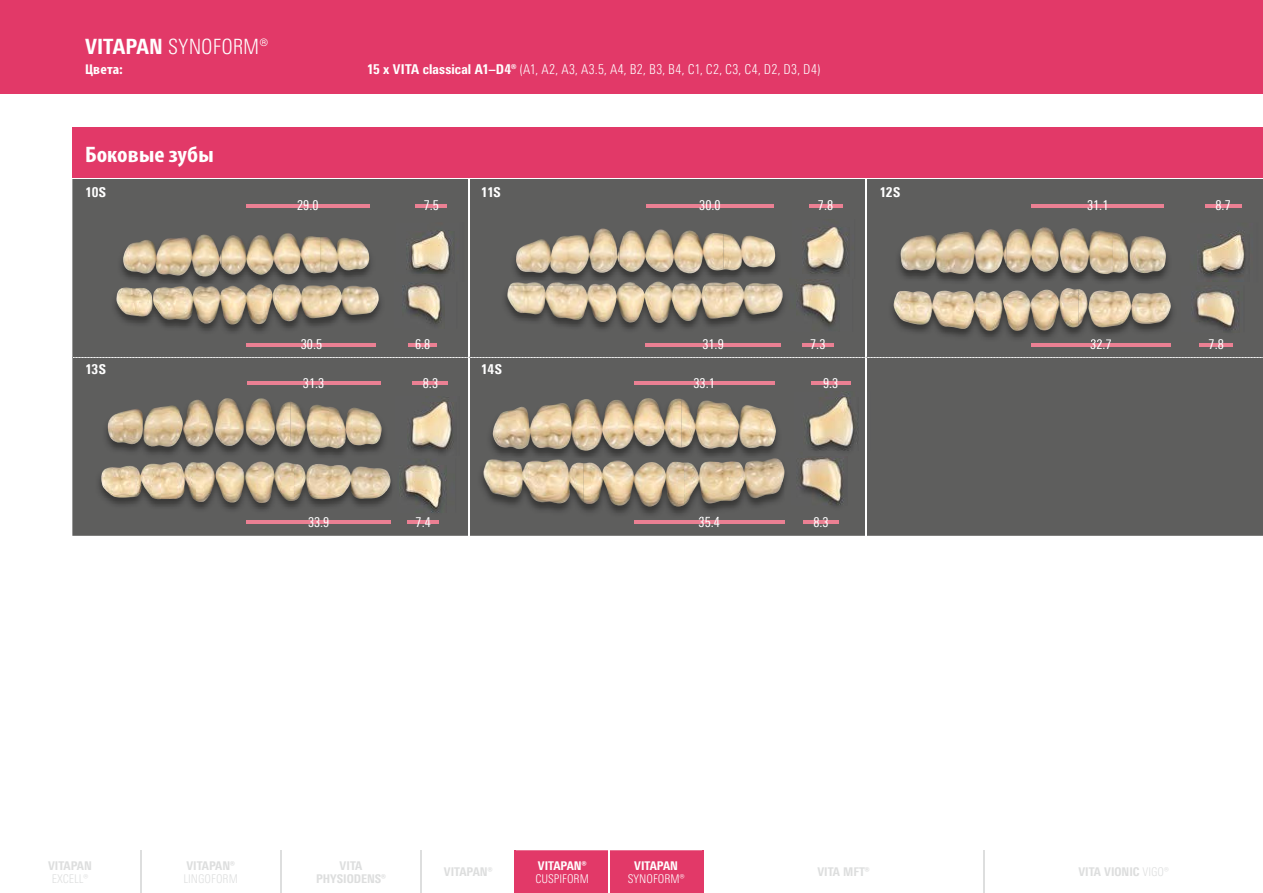
<style>
.page{position:relative;width:1263px;height:893px;background:#fff}
.page>*{position:absolute;margin:0;border:0;box-sizing:border-box;transform-origin:0 0}
.t1{font:700 condensed 22.5px "Myriad Pro";letter-spacing:.005em;color:#fff;scale:1.08 1}
.t2{font:300 condensed 21px "Univers Next Pro";letter-spacing:-.005em;color:#fff}
.t3{font:700 condensed 14.25px "Myriad Pro";letter-spacing:.01em;color:#fff;scale:1.08 1}
.t4{font:condensed 13.5px "Univers Next Pro";color:#fff}
.t5{font:300 condensed 13.5px "Univers Next Pro";letter-spacing:.03em;color:#fff}
.t6{font:800 condensed 13.5px "Univers Next Pro";letter-spacing:-.01em;color:#fff}
.t7{font:800 condensed 12px/13.2px "Univers Next Pro";color:#dddede;text-align:center}
.t8{font:300 condensed 12px "Univers Next Pro";color:#fff}
.t9{font:300 condensed 12px "Univers Next Pro";color:#dddede}
.t10{font:800 condensed 12px "Univers Next Pro";color:#fff}
.s1{font-weight:800}
.s2{font-weight:300}
</style>
<div class="page">
<div style="left:72px;top:128px;width:1191px;height:51px;background:#e23968"></div>
<div style="left:72px;top:179px;width:1191px;height:357px;background:#5e5e5d"></div>
<hr style="left:72px;top:178px;width:397px;height:1px;background:#fff">
<hr style="left:469px;top:178px;width:397px;height:1px;background:#fff">
<hr style="left:866px;top:178px;width:397px;height:1px;background:#fff">
<hr style="left:468px;top:179px;width:2px;height:178px;background:#fff">
<hr style="left:865px;top:179px;width:2px;height:178px;background:#fff">
<hr style="left:865px;top:358px;width:2px;height:178px;background:#fff">
<hr style="left:468px;top:358px;width:2px;height:178px;background:#fff">
<svg style="left:72px;top:357px;width:1191px;height:1px"></svg>
<div style="left:0;top:0;width:1263px;height:94px;background:#e23968"></div>
<hr style="left:246px;top:204px;width:123px;height:4px;background:#eb8093">
<hr style="left:247px;top:382px;width:133px;height:3px;background:#eb8093">
<hr style="left:634px;top:382px;width:141px;height:3px;background:#eb8093">
<hr style="left:1032px;top:204px;width:132px;height:4px;background:#eb8093">
<hr style="left:646px;top:204px;width:128px;height:4px;background:#eb8093">
<hr style="left:415px;top:204px;width:32px;height:4px;background:#eb8093">
<hr style="left:413px;top:382px;width:35px;height:3px;background:#eb8093">
<hr style="left:811px;top:382px;width:39px;height:3px;background:#eb8093">
<hr style="left:1205px;top:204px;width:37px;height:4px;background:#eb8093">
<hr style="left:809px;top:204px;width:33px;height:3px;background:#eb8093">
<hr style="left:247px;top:343px;width:129px;height:3px;background:#eb8093">
<hr style="left:247px;top:521px;width:144px;height:3px;background:#eb8093">
<hr style="left:634px;top:521px;width:151px;height:3px;background:#eb8093">
<hr style="left:1031px;top:343px;width:139px;height:3px;background:#eb8093">
<hr style="left:645px;top:343px;width:136px;height:3px;background:#eb8093">
<hr style="left:408px;top:343px;width:29px;height:3px;background:#eb8093">
<hr style="left:407px;top:521px;width:32px;height:3px;background:#eb8093">
<hr style="left:803px;top:521px;width:36px;height:3px;background:#eb8093">
<hr style="left:1199px;top:343px;width:34px;height:3px;background:#eb8093">
<hr style="left:802px;top:343px;width:31px;height:3px;background:#eb8093">
<img style="left:320px;top:233px;width:49px;height:43px">
<img style="left:123px;top:233px;width:197px;height:43px">
<img style="left:320px;top:237px;width:49px;height:36px">
<img style="left:102px;top:398px;width:285px;height:62px">
<img style="left:108px;top:400px;width:91px;height:47px">
<img style="left:199px;top:398px;width:91px;height:48px">
<img style="left:290px;top:402px;width:91px;height:46px">
<img style="left:510px;top:228px;width:271px;height:53px">
<img style="left:516px;top:228px;width:207px;height:46px">
<img style="left:723px;top:234px;width:52px;height:36px">
<img style="left:487px;top:398px;width:295px;height:60px">
<img style="left:493px;top:398px;width:188px;height:53px">
<img style="left:681px;top:399px;width:62px;height:50px">
<img style="left:895px;top:227px;width:276px;height:58px">
<img style="left:900px;top:229px;width:106px;height:45px">
<img style="left:1006px;top:227px;width:107px;height:47px">
<img style="left:1113px;top:232px;width:53px;height:41px">
<div style="left:396px;top:222px;width:68px;height:60px;background:#5e5e5e"></div>
<img style="left:407px;top:231px;width:47px;height:44px">
<img style="left:407px;top:455px;width:49px;height:3px">
<img style="left:395px;top:396px;width:65px;height:59px">
<img style="left:791px;top:219px;width:64px;height:60px">
<img style="left:802px;top:227px;width:48px;height:51px">
<img style="left:803px;top:451px;width:55px;height:5px">
<img style="left:794px;top:391px;width:77px;height:60px">
<img style="left:865px;top:391px;width:2px;height:60px">
<div style="left:1190px;top:223px;width:68px;height:59px;background:#5e5e5e"></div>
<img style="left:1197px;top:235px;width:52px;height:47px">
<img style="left:111px;top:284px;width:274px;height:51px">
<img style="left:117px;top:284px;width:258px;height:4px">
<img style="left:273px;top:288px;width:71px;height:33px">
<img style="left:275px;top:284px;width:99px;height:4px">
<img style="left:153px;top:288px;width:99px;height:36px">
<img style="left:159px;top:284px;width:110px;height:4px">
<img style="left:116px;top:288px;width:36px;height:28px">
<svg style="left:122px;top:288px;width:22px;height:1px"></svg>
<img style="left:96px;top:461px;width:301px;height:53px">
<img style="left:101px;top:461px;width:95px;height:40px">
<img style="left:200px;top:461px;width:94px;height:42px">
<img style="left:294px;top:463px;width:96px;height:38px">
<img style="left:502px;top:281px;width:286px;height:53px">
<img style="left:507px;top:285px;width:138px;height:37px">
<img style="left:674px;top:285px;width:73px;height:10px">
<img style="left:510px;top:282px;width:230px;height:3px">
<img style="left:477px;top:458px;width:314px;height:60px">
<svg style="left:699px;top:517px;width:21px;height:1px"></svg>
<img style="left:483px;top:462px;width:62px;height:40px">
<img style="left:627px;top:462px;width:45px;height:15px">
<img style="left:684px;top:462px;width:100px;height:43px">
<img style="left:487px;top:458px;width:294px;height:4px">
<img style="left:888px;top:288px;width:288px;height:54px">
<img style="left:1091px;top:339px;width:20px;height:3px">
<img style="left:894px;top:291px;width:92px;height:39px">
<img style="left:986px;top:288px;width:92px;height:43px">
<img style="left:1078px;top:289px;width:93px;height:38px">
<img style="left:402px;top:329px;width:43px;height:1px">
<img style="left:394px;top:275px;width:63px;height:54px">
<img style="left:396px;top:275px;width:61px;height:7px">
<img style="left:407px;top:275px;width:47px;height:5px">
<img style="left:400px;top:512px;width:46px;height:5px">
<img style="left:392px;top:459px;width:64px;height:53px">
<img style="left:392px;top:461px;width:5px;height:51px">
<img style="left:797px;top:332px;width:43px;height:1px">
<img style="left:789px;top:278px;width:64px;height:54px">
<img style="left:802px;top:279px;width:48px;height:1px">
<img style="left:791px;top:278px;width:62px;height:1px">
<img style="left:796px;top:506px;width:50px;height:5px">
<img style="left:784px;top:452px;width:64px;height:54px">
<img style="left:803px;top:452px;width:45px;height:4px">
<img style="left:784px;top:458px;width:7px;height:48px">
<img style="left:1192px;top:332px;width:47px;height:4px">
<img style="left:1181px;top:285px;width:64px;height:47px">
<div style="left:516px;top:850px;width:186px;height:43px;background:#e23968"></div>
<hr style="left:140px;top:850px;width:1px;height:43px;background:#dddede">
<hr style="left:280px;top:850px;width:2px;height:43px;background:#dddede">
<hr style="left:420px;top:850px;width:2px;height:43px;background:#dddede">
<hr style="left:983px;top:850px;width:1px;height:43px;background:#dddede">
<hr style="left:514px;top:850px;width:2px;height:43px;background:#e23968">
<hr style="left:702px;top:850px;width:2px;height:43px;background:#e23968">
<hr style="left:608px;top:850px;width:2px;height:43px;background:#fff">
<h2 class="t2" style="left:85px;top:35px;width:184px"><span class="s1">VITAPAN</span> SYNOFORM®</h2>
<p class="t3" style="left:85px;top:61px;width:36px">Цвета:</p>
<p class="t5" style="left:367px;top:61px;width:455px"><span class="s1">15 x VITA classical A1–D4®</span> (A1, A2, A3, A3.5, A4, B2, B3, B4, C1, C2, C3, C4, D2, D3, D4)</p>
<h1 class="t1" style="left:85px;top:140px;width:121px">Боковые зубы</h1>
<p class="t6" style="left:85px;top:184px;width:22px">10S</p>
<p class="t4" style="left:297px;top:198px;width:23px">29.0</p>
<p class="t4" style="left:301px;top:337px;width:23px">30.5</p>
<p class="t6" style="left:481px;top:184px;width:21px">11S</p>
<p class="t6" style="left:879px;top:184px;width:22px">12S</p>
<p class="t4" style="left:818px;top:197px;width:17px">7.8</p>
<p class="t4" style="left:1215px;top:198px;width:17px">8.7</p>
<p class="t4" style="left:424px;top:198px;width:17px">7.5</p>
<p class="t4" style="left:699px;top:198px;width:23px">30.0</p>
<p class="t4" style="left:1087px;top:198px;width:23px">31.1</p>
<p class="t4" style="left:415px;top:337px;width:17px">6.8</p>
<p class="t4" style="left:702px;top:337px;width:23px">31.9</p>
<p class="t4" style="left:1090px;top:337px;width:23px">32.7</p>
<p class="t4" style="left:810px;top:337px;width:17px">7.3</p>
<p class="t4" style="left:1208px;top:337px;width:17px">7.8</p>
<p class="t6" style="left:85px;top:361px;width:22px">13S</p>
<p class="t6" style="left:481px;top:361px;width:23px">14S</p>
<p class="t4" style="left:303px;top:375px;width:23px">31.3</p>
<p class="t4" style="left:693px;top:375px;width:23px">33.1</p>
<p class="t4" style="left:423px;top:375px;width:17px">8.3</p>
<p class="t4" style="left:823px;top:375px;width:17px">9.3</p>
<p class="t4" style="left:308px;top:514px;width:23px">33.9</p>
<p class="t4" style="left:699px;top:514px;width:23px">35.4</p>
<p class="t4" style="left:416px;top:514px;width:17px">7.4</p>
<p class="t4" style="left:813px;top:514px;width:17px">8.3</p>
<p class="t7" style="left:48px;top:859px;width:45px">VITAPAN</p>
<p class="t9" style="left:52px;top:872px;width:38px">EXCELL®</p>
<p class="t7" style="left:186px;top:859px;width:50px">VITAPAN®</p>
<p class="t9" style="left:183px;top:872px;width:56px">LINGOFORM</p>
<p class="t7" style="left:316px;top:859px;width:71px">VITA<br>PHYSIODENS®</p>
<p class="t7" style="left:444px;top:865px;width:50px">VITAPAN®</p>
<p class="t10" style="left:538px;top:858px;width:50px">VITAPAN®</p>
<p class="t8" style="left:535px;top:872px;width:55px">CUSPIFORM</p>
<p class="t10" style="left:634px;top:858px;width:45px">VITAPAN</p>
<p class="t8" style="left:628px;top:872px;width:58px">SYNOFORM®</p>
<p class="t7" style="left:817px;top:865px;width:54px">VITA MFT®</p>
<p class="t7" style="left:1078px;top:865px;width:92px">VITA VIONIC <span class="s2">VIGO®</span></p>
</div>
